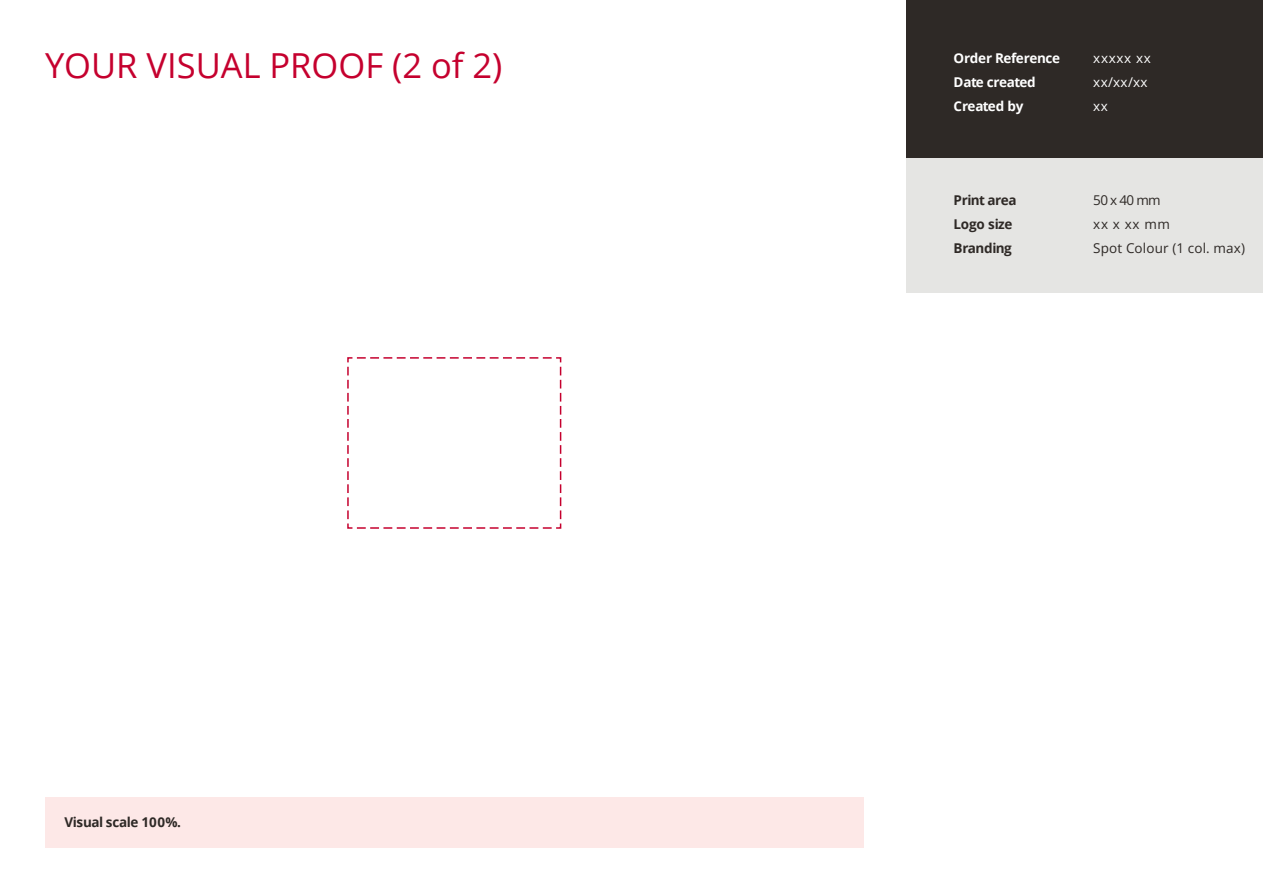
<style>
.page{position:relative;width:1263px;height:893px;background:#fff}
.page>*{position:absolute;margin:0;border:0;box-sizing:border-box;transform-origin:0 0}
.t1{font:34.5px "Open Sans";color:#c5002e}
.t2{font:700 13.5px/24px "Open Sans";letter-spacing:-.035em;color:#2e2926}
.t3{font:700 13.5px/24px "Open Sans";letter-spacing:-.025em;color:#fff}
.t4{font:13.5px/24px "Open Sans";letter-spacing:.01em;color:#2e2926}
.t5{font:13.5px/24px "Open Sans";letter-spacing:.05em;color:#fff}
</style>
<div class="page">
<div style="left:45px;top:798px;width:818px;height:50px;background:#fde8e7"></div>
<div style="left:906px;top:0;width:357px;height:158px;background:#2e2926"></div>
<div style="left:906px;top:158px;width:357px;height:135px;background:#e5e5e3"></div>
<svg style="left:347px;top:357px;width:215px;height:172px"></svg>
<h1 class="t1" style="left:45px;top:42px;width:459px">YOUR VISUAL PROOF (2 of 2)</h1>
<p class="t3" style="left:953px;top:46px;width:108px">Order Reference<br>Date created<br>Created by</p>
<p class="t5" style="left:1093px;top:46px;width:59px">xxxxx xx xx/xx/xx xx</p>
<p class="t2" style="left:64px;top:810px;width:118px">Visual scale 100%.</p>
<p class="t2" style="left:953px;top:188px;width:65px">Print area<br>Logo size<br>Branding</p>
<p class="t4" style="left:1093px;top:188px;width:153px">50 x 40 mm<br>xx x xx mm<br>Spot Colour (1 col. max)</p>
</div>
